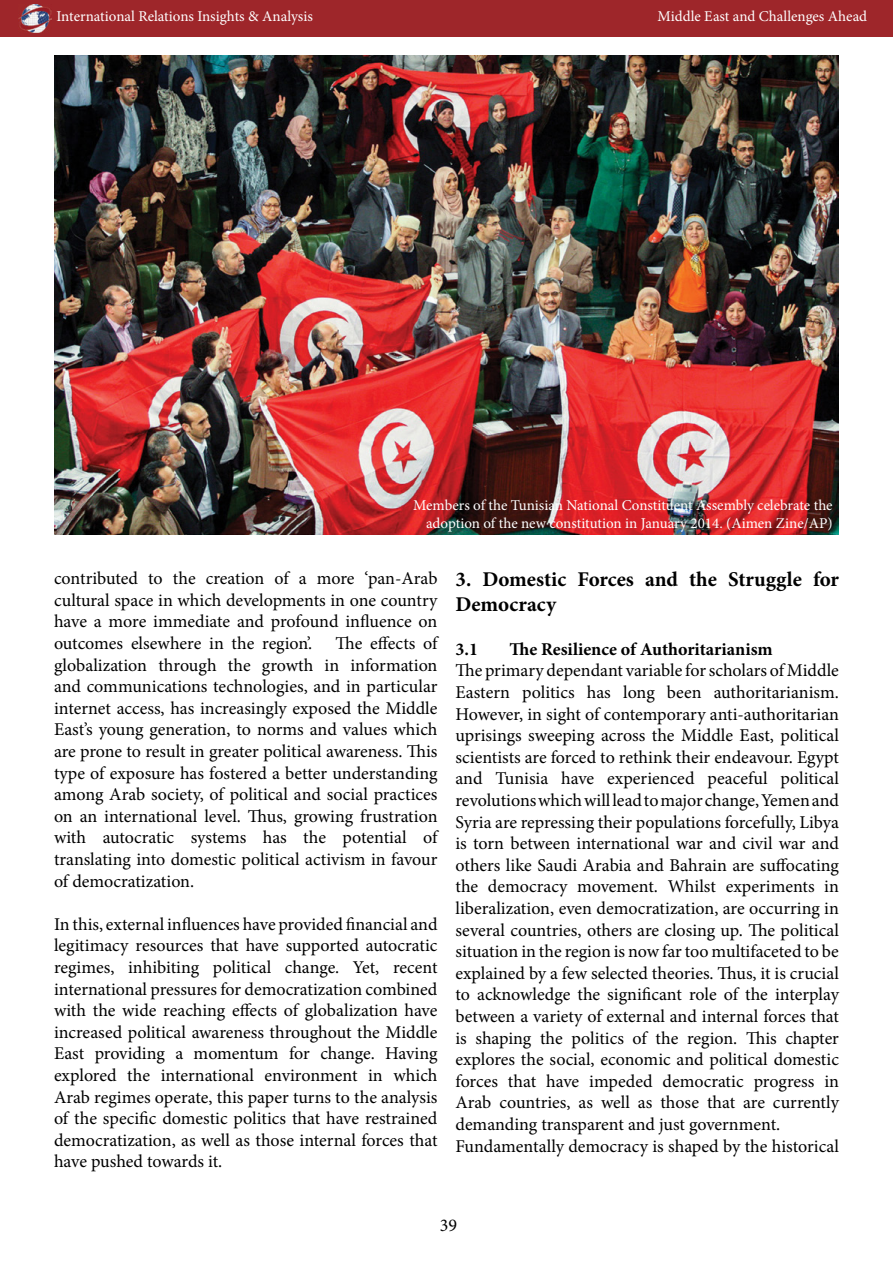
<style>
.page{position:relative;width:893px;height:1263px;background:#fff}
.page>*{position:absolute;margin:0;border:0;box-sizing:border-box;transform-origin:0 0}
.t1{font:700 21px/25.2px "Minion Pro";color:#000}
.t2{font:18px/21.6px "Minion Pro";color:#000;text-align:justify}
.t3{font:700 18px "Minion Pro";color:#000}
.t4{font:15px/18px "Minion Pro";letter-spacing:-.005em;color:#fff;text-align:right}
</style>
<div class="page">
<img style="left:54px;top:56px;width:785px;height:479px">
<div style="left:0;top:0;width:893px;height:37px;background:#9e262a"></div>
<img style="left:18px;top:4px;width:33px;height:28px">
<p class="t4" style="left:56px;top:8px;width:258px">International Relations Insights &amp; Analysis</p>
<p class="t4" style="left:657px;top:8px;width:211px">Middle East and Challenges Ahead</p>
<p class="t4" style="left:413px;top:496px;width:421px">Members of the Tunisian National Constituent Assembly celebrate the adoption of the new constitution in January 2014. (Aimen Zine/AP)</p>
<p class="t2" style="left:54px;top:568px;width:385px">contributed to the creation of a more ‘pan-Arab cultural space in which developments in one country have a more immediate and profound influence on outcomes elsewhere in the region’.</p>
<p class="t2" style="left:54px;top:632px;width:385px;text-indent:282px">The effects of globalization through the growth in information and communications technologies, and in particular internet access, has increasingly exposed the Middle East’s young generation, to norms and values which are prone to result in greater political awareness. This type of exposure has fostered a better understanding among Arab society, of political and social practices on an international level. Thus, growing frustration with autocratic systems has the potential of translating into domestic political activism in favour of democratization.</p>
<p class="t2" style="left:54px;top:913px;width:385px">In this, external influences have provided financial and legitimacy resources that have supported autocratic regimes, inhibiting political change. Yet, recent international pressures for democratization combined with the wide reaching effects of globalization have increased political awareness throughout the Middle East providing a momentum for change. Having explored the international environment in which Arab regimes operate, this paper turns to the analysis of the specific domestic politics that have restrained democratization, as well as those internal forces that have pushed towards it.</p>
<p class="t1" style="left:455px;top:567px;width:385px">3. Domestic Forces and the Struggle for<br>Democracy</p>
<p class="t3" style="left:455px;top:636px;width:24px">3.1</p>
<p class="t3" style="left:509px;top:636px;width:265px">The Resilience of Authoritarianism</p>
<p class="t2" style="left:455px;top:660px;width:385px;text-align:left">The primary dependant variable for scholars of Middle Eastern politics has long been authoritarianism.<br>However, in sight of contemporary anti-authoritarian uprisings sweeping across the Middle East, political scientists are forced to rethink their endeavour. Egypt and Tunisia have experienced peaceful political revolutions which will lead to major change, Yemen and Syria are repressing their populations forcefully, Libya is torn between international war and civil war and others like Saudi Arabia and Bahrain are suffocating the democracy movement. Whilst experiments in liberalization, even democratization, are occurring in several countries, others are closing up. The political situation in the region is now far too multifaceted to be explained by a few selected theories. Thus, it is crucial to acknowledge the significant role of the interplay between a variety of external and internal forces that is shaping the politics of the region. This chapter explores the social, economic and political domestic forces that have impeded democratic progress in Arab countries, as well as those that are currently demanding transparent and just government.<br>Fundamentally democracy is shaped by the historical</p>
<p class="t2" style="left:440px;top:1215px;width:19px">39</p>
</div>
